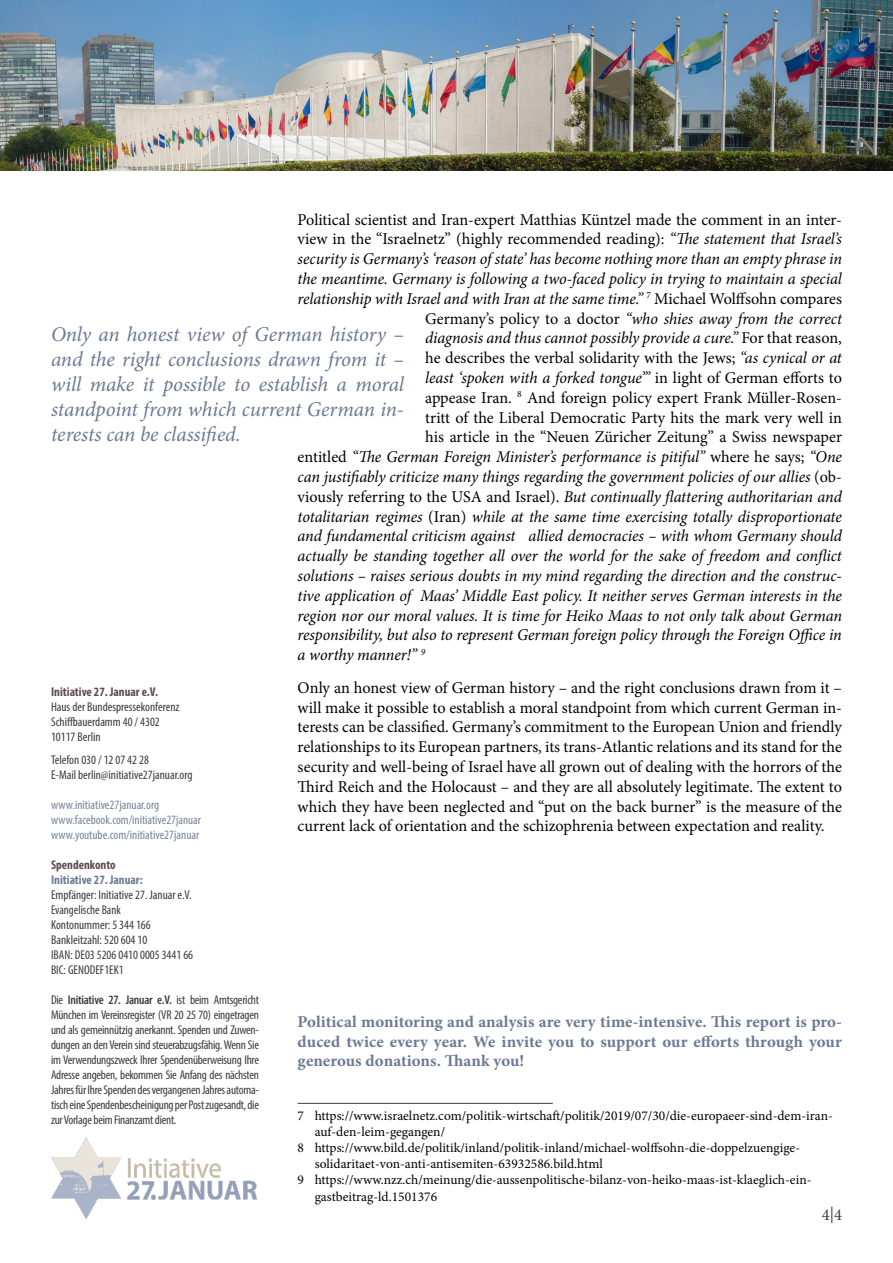
<style>
.page{position:relative;width:893px;height:1263px;background:#fff}
.page>*{position:absolute;margin:0;border:0;box-sizing:border-box;transform-origin:0 0}
.t1{font:italic 21px/25.2px "Minion Pro";letter-spacing:-.01em;color:#6b7993;text-align:justify}
.t2{font:italic 16.5px "Minion Pro";letter-spacing:-.01em;color:#000}
.t3{font:16.5px/19.8px "Minion Pro";color:#000;text-align:justify}
.t4{font:700 16.5px/19.8px "Minion Pro";color:#6b7993;text-align:justify}
.t5{font:16.5px "Minion Pro";color:#3c3c3b}
.t6{font:13.5px "Minion Pro";color:#000}
.t7{font:condensed 12.75px/15px "Myriad Pro";color:#3c3c3b}
.t8{font:condensed 12.75px/15px "Myriad Pro";color:#78849c}
.t9{font:700 condensed 12.75px "Myriad Pro";color:#604951}
.t10{font:700 condensed 12.75px "Myriad Pro";color:#6b7993}
.s1{font-style:italic}
.s2{font-style:normal}
.s3{font-weight:600}
</style>
<div class="page">
<img style="left:51px;top:1137px;width:206px;height:82px">
<img style="left:1px;top:0;width:892px;height:170px">
<hr style="left:298px;top:1103px;width:255px;height:1px;background:#565656">
<p class="t3" style="left:298px;top:210px;width:546px">Political scientist and Iran-expert Matthias Küntzel made the comment in an inter-</p>
<p class="t3" style="left:298px;top:229px;width:546px">view in the “Israelnetz” (highly recommended reading): <span class="s1">“The statement that Israel’s</span></p>
<p class="t2" style="left:298px;top:248px;width:546px">security is Germany’s ‘reason of state’ has become nothing more than an empty phrase in</p>
<p class="t2" style="left:298px;top:267px;width:546px">the meantime. Germany is following a two-faced policy in trying to maintain a special</p>
<p class="t2" style="left:298px;top:287px;width:546px">relationship with Israel and with Iran at the same time.” <sup>7</sup> <span class="s2">Michael Wolffsohn compares</span></p>
<p class="t2" style="left:425px;top:307px;width:418px"><span class="s2">Germany’s policy to a doctor</span> “who shies away from the correct</p>
<p class="t2" style="left:425px;top:327px;width:418px">diagnosis and thus cannot possibly provide a cure.” <span class="s2">For that reason,</span></p>
<p class="t3" style="left:425px;top:348px;width:418px">he describes the verbal solidarity with the Jews; <span class="s1">“as cynical or at</span></p>
<p class="t2" style="left:425px;top:366px;width:418px">least ‘spoken with a forked tongue’” <span class="s2">in light of German efforts to</span></p>
<p class="t3" style="left:425px;top:388px;width:418px">appease Iran. <sup>8</sup> And foreign policy expert Frank Müller-Rosen-</p>
<p class="t3" style="left:425px;top:408px;width:418px">tritt of the Liberal Democratic Party hits the mark very well in</p>
<p class="t3" style="left:425px;top:427px;width:418px">his article in the “Neuen Züricher Zeitung” a Swiss newspaper</p>
<p class="t2" style="left:298px;top:446px;width:546px"><span class="s2">entitled</span> “The German Foreign Minister’s performance is pitiful” <span class="s2">where he says;</span> “One</p>
<p class="t2" style="left:298px;top:465px;width:546px">can justifiably criticize many things regarding the government policies of our allies <span class="s2">(ob-</span></p>
<p class="t2" style="left:298px;top:485px;width:546px"><span class="s2">viously referring to the USA and Israel).</span> But continually flattering authoritarian and</p>
<p class="t2" style="left:298px;top:505px;width:546px">totalitarian regimes <span class="s2">(Iran)</span> while at the same time exercising totally disproportionate</p>
<p class="t2" style="left:298px;top:525px;width:546px">and fundamental criticism against allied democracies – with whom Germany should</p>
<p class="t2" style="left:298px;top:545px;width:546px">actually be standing together all over the world for the sake of freedom and conflict</p>
<p class="t2" style="left:298px;top:564px;width:546px">solutions – raises serious doubts in my mind regarding the direction and the construc-</p>
<p class="t2" style="left:298px;top:584px;width:546px">tive application of Maas’ Middle East policy. It neither serves German interests in the</p>
<p class="t2" style="left:298px;top:604px;width:546px">region nor our moral values. It is time for Heiko Maas to not only talk about German</p>
<p class="t2" style="left:298px;top:624px;width:546px">responsibility, but also to represent German foreign policy through the Foreign Office in</p>
<p class="t2" style="left:298px;top:644px;width:129px">a worthy manner!” <sup>9</sup></p>
<p class="t3" style="left:298px;top:678px;width:546px">Only an honest view of German history – and the right conclusions drawn from it – will make it possible to establish a moral standpoint from which current German in&shy;terests can be classified. Germany’s commitment to the European Union and friendly relationships to its European partners, its trans-Atlantic relations and its stand for the security and well-being of Israel have all grown out of dealing with the horrors of the Third Reich and the Holocaust – and they are all absolutely legitimate. The extent to which they have been neglected and “put on the back burner” is the measure of the current lack of orientation and the schizophrenia between expectation and reality.</p>
<p class="t1" style="left:51px;top:321px;width:354px">Only an honest view of German history – and the right conclusions drawn from it – will make it possible to establish a moral standpoint from which current German in&shy;terests can be classified.</p>
<p class="t9" style="left:51px;top:683px;width:109px">Initiative 27. Januar e.V.</p>
<p class="t7" style="left:51px;top:699px;width:130px">Haus der Bundespressekonferenz<br>Schiffbauerdamm 40 / 4302<br>10117 Berlin</p>
<p class="t7" style="left:51px;top:752px;width:143px">Telefon 030 / 12 07 42 28<br>E-Mail berlin@initiative27januar.org</p>
<p class="t8" style="left:51px;top:797px;width:151px">www.initiative27januar.org www.facebook.com/initiative27januar www.youtube.com/initiative27januar</p>
<p class="t9" style="left:51px;top:857px;width:66px">Spendenkonto</p>
<p class="t10" style="left:51px;top:872px;width:93px">Initiative 27. Januar:</p>
<p class="t7" style="left:51px;top:887px;width:144px">Empfänger: Initiative 27. Januar e.V.<br>Evangelische Bank<br>Kontonummer: 5 344 166<br>Bankleitzahl: 520 604 10<br>IBAN: DE03 5206 0410 0005 3441 66<br>BIC: GENODEF1EK1</p>
<p class="t7" style="left:51px;top:992px;width:209px;text-align:justify">Die <span class="s3">Initiative 27. Januar e.V.</span> ist beim Amtsgericht München im Vereinsregister (VR 20 25 70) eingetragen und als gemeinnützig anerkannt. Spenden und Zuwen&shy;dungen an den Verein sind steuerabzugsfähig. Wenn Sie im Verwendungszweck Ihrer Spendenüberweisung Ihre Adresse angeben, bekommen Sie Anfang des nächsten Jahres für Ihre Spenden des vergangenen Jahres automa&shy;tisch eine Spendenbescheinigung per Post zugesandt, die zur Vorlage beim Finanzamt dient.</p>
<p class="t4" style="left:298px;top:1011px;width:546px">Political monitoring and analysis are very time-intensive. This report is pro&shy;duced twice every year. We invite you to support our efforts through your generous donations. Thank you!</p>
<p class="t6" style="left:298px;top:1106px;width:537px">7 https://www.israelnetz.com/politik-wirtschaft/politik/2019/07/30/die-europaeer-sind-dem-iran-</p>
<p class="t6" style="left:315px;top:1122px;width:132px">auf-den-leim-gegangen/</p>
<p class="t6" style="left:298px;top:1139px;width:504px">8 https://www.bild.de/politik/inland/politik-inland/michael-wolffsohn-die-doppelzuengige-</p>
<p class="t6" style="left:315px;top:1155px;width:290px">solidaritaet-von-anti-antisemiten-63932586.bild.html</p>
<p class="t6" style="left:298px;top:1171px;width:515px">9 https://www.nzz.ch/meinung/die-aussenpolitische-bilanz-von-heiko-maas-ist-klaeglich-ein-</p>
<p class="t6" style="left:315px;top:1187px;width:124px">gastbeitrag-ld.1501376</p>
<p class="t5" style="left:822px;top:1204px;width:22px">4|4</p>
</div>
